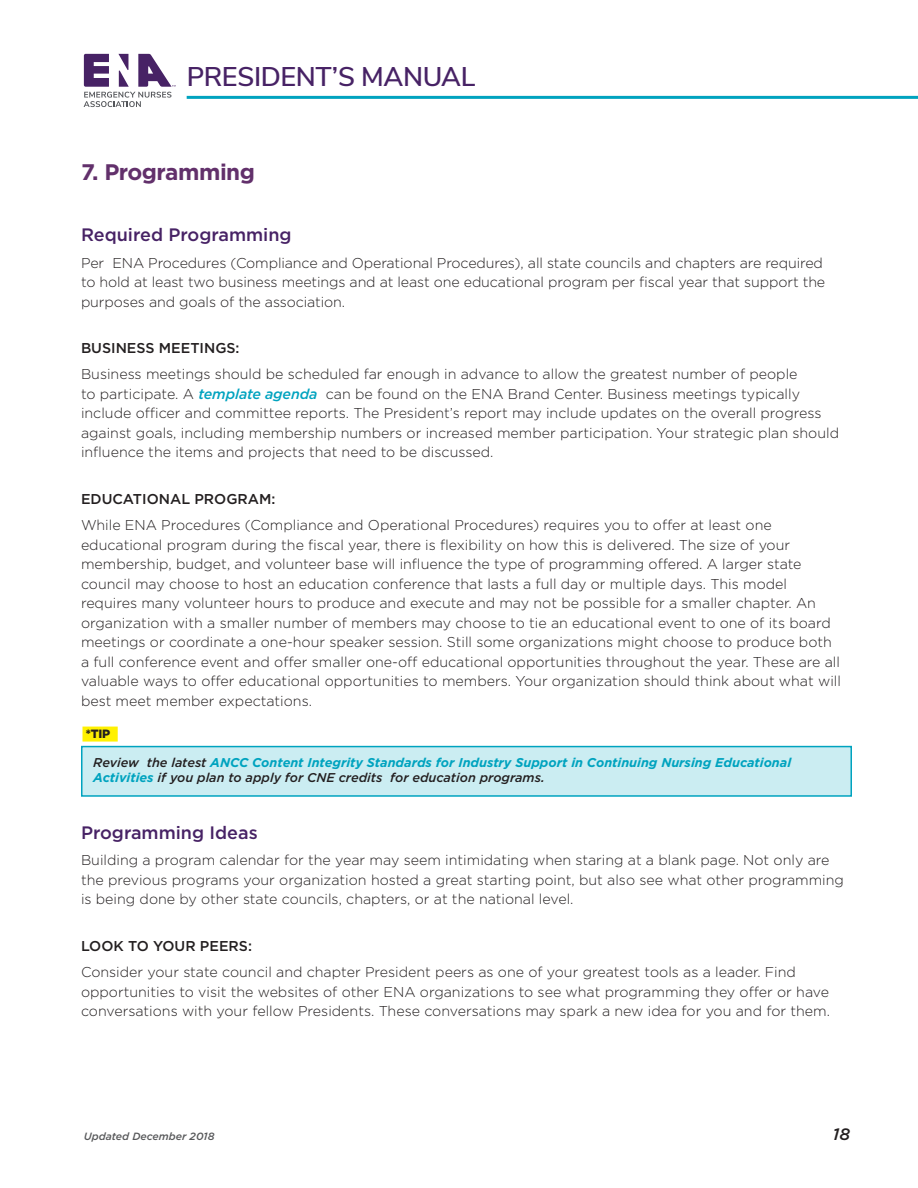
<style>
.page{position:relative;width:918px;height:1188px;background:#fff}
.page>*{position:absolute;margin:0;border:0;box-sizing:border-box;transform-origin:0 0}
.t1{font:600 27px "Nunito Sans";letter-spacing:-.015em;color:#472265}
.Head{font:700 22.5px "Gotham";letter-spacing:-.025em;color:#62306b}
.Subhead{font:500 18px "Gotham";color:#472265}
.t2{font:italic 500 16.5px "Gotham";color:#231f20}
.Body{font:300 14.25px/19.5px "Gotham";color:#231f20}
.Sub-subhead{font:500 14.25px "Gotham";color:#231f20}
.TIP_-_body{font:italic 700 12.75px/15px "Gotham";color:#00a3bf}
.t3{font:900 12px "Gotham";color:#231f20}
.t4{font:italic 500 10.5px "Gotham";color:#57585a}
.s1{font-weight:500;font-style:italic;color:#00a3bf}
.s2{font-weight:500;color:#231f20}
</style>
<div class="page">
<svg style="left:84px;top:54px;width:91px;height:53px"></svg>
<hr style="left:187px;top:96px;width:731px;height:3px;background:#00a3bf">
<div style="left:82px;top:747px;width:769px;height:49px;background:#cbedf2"></div>
<div style="left:82px;top:727px;width:36px;height:15px;background:#fff101"></div>
<div style="left:81px;top:746px;width:771px;height:51px;border:2px solid #00a3bf"></div>
<h1 class="t1" style="left:187px;top:57px;width:290px">PRESIDENT’S MANUAL</h1>
<p class="Head" style="left:81px;top:157px;width:175px">7. Programming</p>
<p class="Subhead" style="left:81px;top:223px;width:212px">Required Programming</p>
<p class="Body" style="left:81px;top:253px;width:746px">Per ENA Procedures (Compliance and Operational Procedures), all state councils and chapters are required to hold at least two business meetings and at least one educational program per fiscal year that support the purposes and goals of the association.</p>
<p class="Sub-subhead" style="left:81px;top:339px;width:160px">BUSINESS MEETINGS:</p>
<p class="Body" style="left:81px;top:364px;width:760px">Business meetings should be scheduled far enough in advance to allow the greatest number of people<br>to participate. A <span class="s1">template agenda</span> can be found on the ENA Brand Center. Business meetings typically include officer and committee reports. The President’s report may include updates on the overall progress against goals, including membership numbers or increased member participation. Your strategic plan should influence the items and projects that need to be discussed.</p>
<p class="Sub-subhead" style="left:81px;top:490px;width:196px">EDUCATIONAL PROGRAM:</p>
<p class="Body" style="left:81px;top:515px;width:761px">While ENA Procedures (Compliance and Operational Procedures) requires you to offer at least one educational program during the fiscal year, there is flexibility on how this is delivered. The size of your membership, budget, and volunteer base will influence the type of programming offered. A larger state council may choose to host an education conference that lasts a full day or multiple days. This model requires many volunteer hours to produce and execute and may not be possible for a smaller chapter. An organization with a smaller number of members may choose to tie an educational event to one of its board meetings or coordinate a one-hour speaker session. Still some organizations might choose to produce both a full conference event and offer smaller one-off educational opportunities throughout the year. These are all valuable ways to offer educational opportunities to members. Your organization should think about what will best meet member expectations.</p>
<p class="t3" style="left:86px;top:726px;width:26px">*TIP</p>
<p class="TIP_-_body" style="left:93px;top:755px;width:699px"><span class="s2">Review the latest</span> ANCC Content Integrity Standards for Industry Support in Continuing Nursing Educational<br>Activities <span class="s2">if you plan to apply for CNE credits for education programs.</span></p>
<p class="Subhead" style="left:81px;top:821px;width:178px">Programming Ideas</p>
<p class="Body" style="left:81px;top:850px;width:764px">Building a program calendar for the year may seem intimidating when staring at a blank page. Not only are the previous programs your organization hosted a great starting point, but also see what other programming is being done by other state councils, chapters, or at the national level.</p>
<p class="Sub-subhead" style="left:81px;top:937px;width:172px">LOOK TO YOUR PEERS:</p>
<p class="Body" style="left:81px;top:962px;width:751px">Consider your state council and chapter President peers as one of your greatest tools as a leader. Find opportunities to visit the websites of other ENA organizations to see what programming they offer or have conversations with your fellow Presidents. These conversations may spark a new idea for you and for them.</p>
<p class="t4" style="left:84px;top:1130px;width:132px">Updated December 2018</p>
<p class="t2" style="left:833px;top:1124px;width:19px">18</p>
</div>
